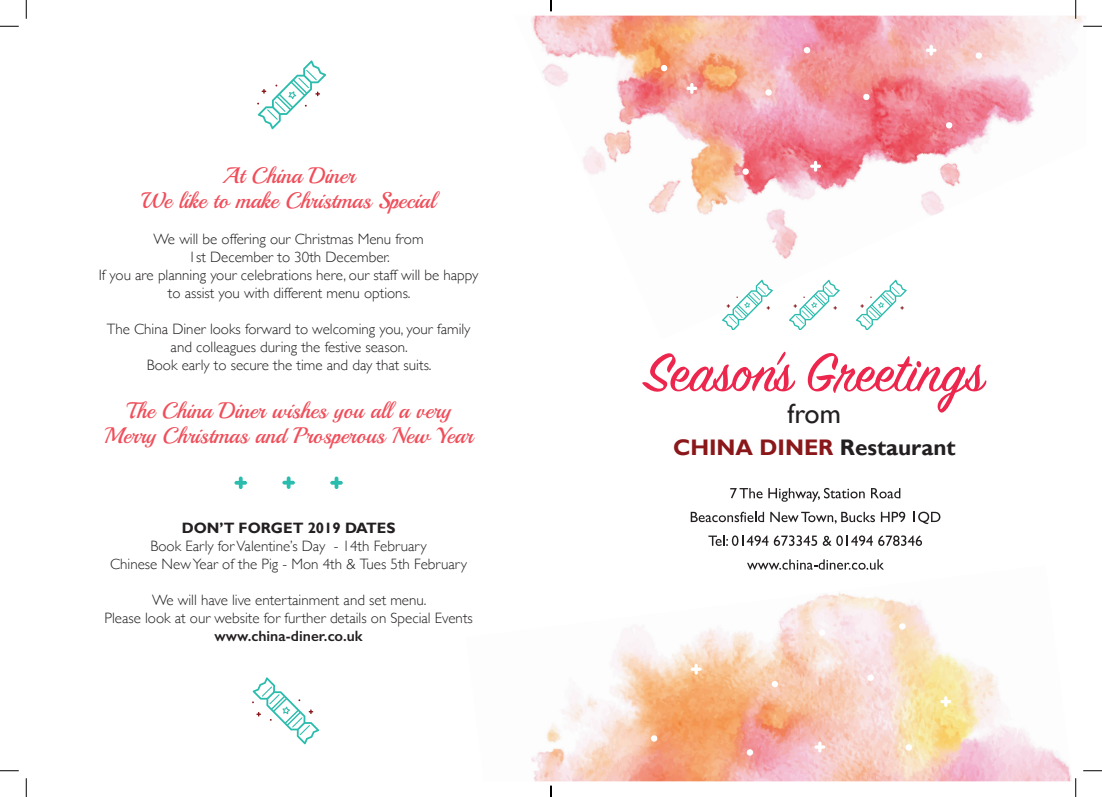
<style>
.page{position:relative;width:1102px;height:797px;background:#fff}
.page>*{position:absolute;margin:0;border:0;box-sizing:border-box;transform-origin:0 0}
.t1{font:60px "Sign Painter House Script";color:#ed264d}
.t2{font:27.5px "Gill Sans";color:#231f20}
.t3{font:22.5px/25px "Playball";color:#ef4e5a;text-align:center}
.t4{font:700 22.5px "Gill Sans";color:#8a171a}
.t5{font:300 15px/18px "Gill Sans";color:#231f20;text-align:center}
.t6{font:600 15px "Gill Sans";color:#231f20}
.t7{font:700 15px "Gill Sans";color:#231f20}
.s1{color:#231f20}
</style>
<div class="page">
<img style="left:779px;top:568px;width:292px;height:213px">
<img style="left:531px;top:598px;width:270px;height:183px">
<img style="left:948px;top:16px;width:138px;height:171px">
<img style="left:702px;top:16px;width:246px;height:276px">
<img style="left:531px;top:16px;width:171px;height:198px">
<img style="left:562px;top:16px;width:161px;height:60px">
<svg style="left:282px;top:476px;width:13px;height:13px"></svg>
<svg style="left:330px;top:476px;width:13px;height:13px"></svg>
<svg style="left:234px;top:476px;width:13px;height:13px"></svg>
<svg style="left:257px;top:60px;width:69px;height:69px"></svg>
<svg style="left:252px;top:677px;width:67px;height:67px"></svg>
<svg style="left:730px;top:488px;width:32px;height:10px"></svg>
<svg style="left:768px;top:488px;width:96px;height:13px"></svg>
<svg style="left:871px;top:488px;width:29px;height:10px"></svg>
<svg style="left:690px;top:511px;width:74px;height:11px"></svg>
<svg style="left:770px;top:512px;width:104px;height:12px"></svg>
<svg style="left:880px;top:511px;width:25px;height:11px"></svg>
<svg style="left:913px;top:511px;width:27px;height:13px"></svg>
<svg style="left:708px;top:535px;width:164px;height:11px"></svg>
<svg style="left:878px;top:535px;width:43px;height:11px"></svg>
<svg style="left:747px;top:559px;width:136px;height:10px"></svg>
<svg style="left:788px;top:280px;width:51px;height:50px"></svg>
<svg style="left:855px;top:280px;width:51px;height:50px"></svg>
<svg style="left:722px;top:280px;width:50px;height:50px"></svg>
<svg style="left:765px;top:89px;width:6px;height:7px"></svg>
<svg style="left:661px;top:65px;width:6px;height:6px"></svg>
<svg style="left:803px;top:47px;width:7px;height:6px"></svg>
<svg style="left:945px;top:122px;width:7px;height:6px"></svg>
<svg style="left:742px;top:168px;width:6px;height:7px"></svg>
<svg style="left:975px;top:52px;width:6px;height:7px"></svg>
<svg style="left:863px;top:93px;width:6px;height:7px"></svg>
<svg style="left:810px;top:161px;width:10px;height:11px"></svg>
<svg style="left:686px;top:83px;width:11px;height:11px"></svg>
<svg style="left:925px;top:45px;width:11px;height:11px"></svg>
<svg style="left:771px;top:680px;width:7px;height:7px"></svg>
<svg style="left:818px;top:629px;width:7px;height:7px"></svg>
<svg style="left:746px;top:749px;width:7px;height:6px"></svg>
<svg style="left:867px;top:674px;width:6px;height:7px"></svg>
<svg style="left:814px;top:741px;width:11px;height:11px"></svg>
<svg style="left:690px;top:663px;width:11px;height:11px"></svg>
<svg style="left:940px;top:696px;width:11px;height:11px"></svg>
<svg style="left:651px;top:735px;width:6px;height:6px"></svg>
<svg style="left:899px;top:623px;width:6px;height:6px"></svg>
<svg style="left:905px;top:744px;width:6px;height:6px"></svg>
<svg style="left:0;top:25px;width:19px;height:2px"></svg>
<svg style="left:1083px;top:25px;width:18px;height:2px"></svg>
<svg style="left:0;top:770px;width:19px;height:1px"></svg>
<svg style="left:1083px;top:770px;width:18px;height:1px"></svg>
<svg style="left:25px;top:0;width:2px;height:19px"></svg>
<svg style="left:25px;top:778px;width:2px;height:19px"></svg>
<svg style="left:1074px;top:0;width:2px;height:19px"></svg>
<svg style="left:1075px;top:778px;width:1px;height:19px"></svg>
<svg style="left:550px;top:785px;width:1px;height:12px"></svg>
<h3 class="t3" style="left:141px;top:163px;width:296px">At China Diner<br>We like to make Christmas Special</h3>
<p class="t5" style="left:99px;top:229px;width:381px">We will be offering our Christmas Menu from<br>1st December to 30th December.<br>If you are planning your celebrations here, our staff will be happy to assist you with different menu options.</p>
<p class="t5" style="left:107px;top:319px;width:365px">The China Diner looks forward to welcoming you, your family and colleagues during the festive season.<br>Book early to secure the time and day that suits.</p>
<h3 class="t3" style="left:104px;top:398px;width:370px">The China Diner wishes you all a very<br>Merry Christmas and Prosperous New Year</h3>
<p class="t7" style="left:182px;top:519px;width:215px">DON’T FORGET 2019 DATES</p>
<p class="t5" style="left:110px;top:536px;width:358px">Book Early for Valentine’s Day - 14th February<br>Chinese New Year of the Pig - Mon 4th &amp; Tues 5th February</p>
<p class="t5" style="left:104px;top:590px;width:370px">We will have live entertainment and set menu.<br>Please look at our website for further details on Special Events</p>
<p class="t6" style="left:214px;top:626px;width:150px">www.china-diner.co.uk</p>
<h1 class="t1" style="left:644px;top:336px;width:340px">Season’s Greetings</h1>
<h2 class="t2" style="left:787px;top:397px;width:55px">from</h2>
<h3 class="t4" style="left:673px;top:434px;width:284px">CHINA DINER <span class="s1">Restaurant</span></h3>
</div>
